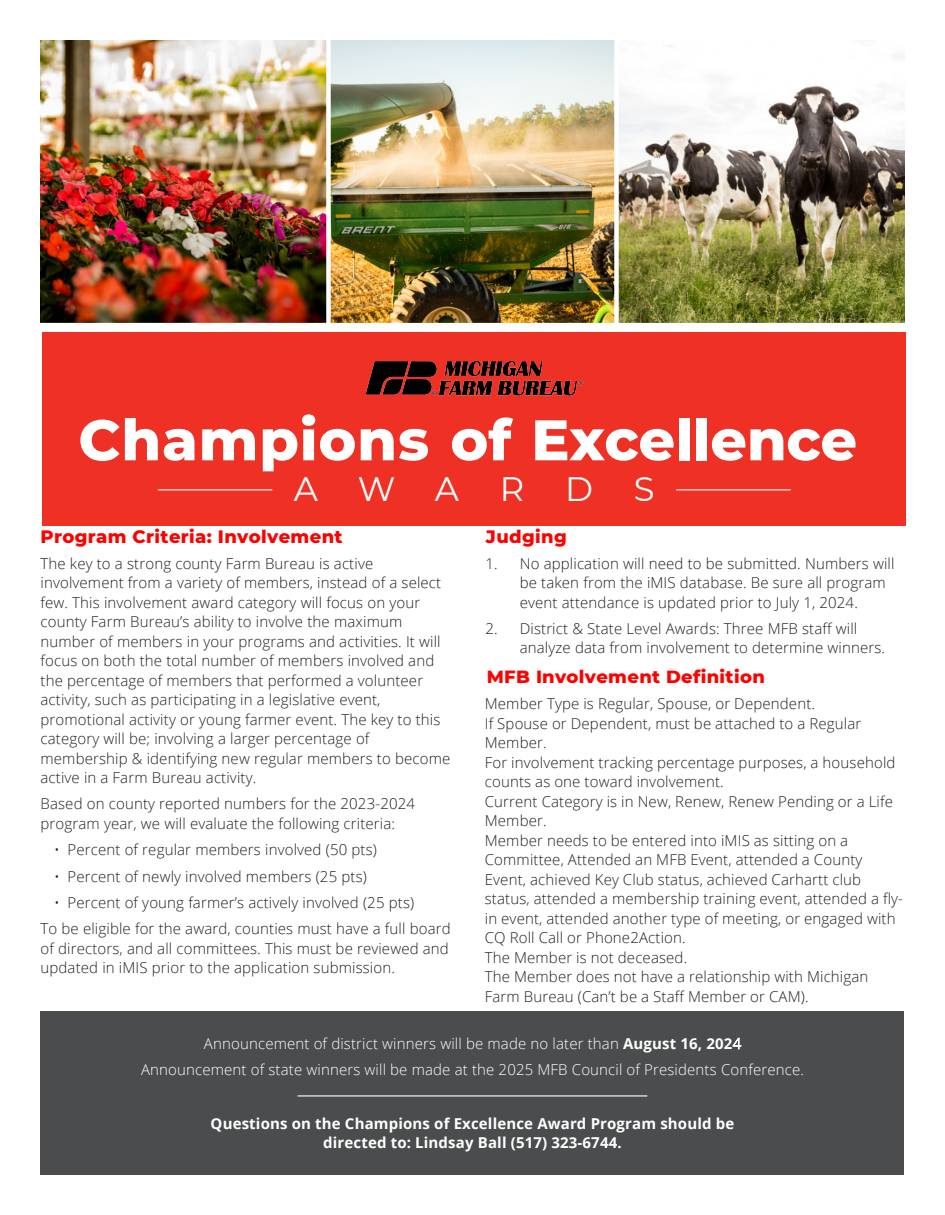
<style>
.page{position:relative;width:945px;height:1215px;background:#fff}
.page>*{position:absolute;margin:0;border:0;box-sizing:border-box;transform-origin:0 0}
.t1{font:800 57px "Montserrat";color:#fff}
.t2{font:33.9px "Montserrat";letter-spacing:1.205em;color:#fff}
.t3{font:800 18px "Montserrat";letter-spacing:.02em;color:#f00}
.t4{font:300 15px/19.5px "Open Sans";letter-spacing:.01em;color:#231f20}
.t5{font:300 15px/26.2px "Open Sans";letter-spacing:.01em;color:#fff;text-align:center}
.t6{font:700 15px/19.5px "Open Sans";letter-spacing:.01em;color:#fff;text-align:center}
.s1{font-weight:700}
.s2{font-style:inherit}
</style>
<div class="page">
<div style="left:40px;top:1011px;width:864px;height:163px;background:#4b4c4d"></div>
<hr style="left:298px;top:1095px;width:349px;height:2px;background:#fff">
<img style="left:40px;top:40px;width:286px;height:283px">
<img style="left:331px;top:40px;width:283px;height:283px">
<img style="left:619px;top:46px;width:285px;height:277px">
<div style="left:42px;top:332px;width:864px;height:194px;background:#ee3124"></div>
<hr style="left:676px;top:489px;width:115px;height:1px;background:#fff">
<hr style="left:158px;top:489px;width:114px;height:1px;background:#fff">
<img style="left:366px;top:360px;width:218px;height:36px">
<h1 class="t1" style="left:78px;top:405px;width:780px">Champions of Excellence</h1>
<h2 class="t2" style="left:294px;top:468px;width:362px">AWARDS</h2>
<p class="t3" style="left:486px;top:523px;width:82px">Judging</p>
<p class="t3" style="left:40px;top:523px;width:304px">Program Criteria: Involvement</p>
<p class="t4" style="left:40px;top:553px;width:411px">The key to a strong county Farm Bureau is active involvement from a variety of members, instead of a select few. This involvement award category will focus on your county Farm Bureau’s ability to involve the maximum number of members in your programs and activities. It will focus on both the total number of members involved and the percentage of members that performed a volunteer activity, such as participating in a legislative event, promotional activity or young farmer event. The key to this category will be; involving a larger percentage of membership &amp; identifying new regular members to become active in a Farm Bureau activity.</p>
<p class="t4" style="left:40px;top:794px;width:376px">Based on county reported numbers for the 2023-2024 program year, we will evaluate the following criteria:</p>
<p class="t4" style="left:54px;top:840px;width:324px">• Percent of regular members involved (50 pts)</p>
<p class="t4" style="left:54px;top:866px;width:314px">• Percent of newly involved members (25 pts)</p>
<p class="t4" style="left:54px;top:892px;width:362px">• Percent of young farmer’s actively involved (25 pts)</p>
<p class="t4" style="left:40px;top:918px;width:412px">To be eligible for the award, counties must have a full board of directors, and all committees. This must be reviewed and updated in iMIS prior to the application submission.</p>
<p class="t4" style="left:520px;top:553px;width:376px;text-indent:-34px">1. No application will need to be submitted. Numbers will be taken from the iMIS database. Be sure all program event attendance is updated prior to July 1, 2024.</p>
<p class="t4" style="left:520px;top:618px;width:367px;text-indent:-34px">2. District &amp; State Level Awards: Three MFB staff will analyze data from involvement to determine winners.</p>
<p class="t3" style="left:487px;top:663px;width:280px">MFB Involvement Definition</p>
<p class="t4" style="left:485px;top:694px;width:420px">Member Type is Regular, Spouse, or Dependent.<br>If Spouse or Dependent, must be attached to a Regular Member.<br>For involvement tracking percentage purposes, a household counts as one toward involvement.<br>Current Category is in New, Renew, Renew Pending or a Life Member.<br>Member needs to be entered into iMIS as sitting on a Committee, Attended an MFB Event, attended a County Event, achieved Key Club status, achieved Carhartt club status, attended a membership training event, attended a fly&shy;in event, attended another type of meeting, or engaged with CQ Roll Call or Phone2Action.<br>The Member is not deceased.<br>The Member does not have a relationship with Michigan Farm Bureau (Can’t be a Staff Member or CAM).</p>
<p class="t5" style="left:141px;top:1030px;width:664px">Announcement of district winners will be made no later than <span class="s1">August 16, 202</span>4<br>Announcement of state winners will be made at the 2025 MFB Council of Presidents Conference.</p>
<p class="t6" style="left:211px;top:1113px;width:525px">Questions on the Champions of Excellence Award Program should be directed to: L<span class="s2">indsay Ball</span> (517) <span class="s2">323</span>-<span class="s2">6744</span>.</p>
</div>
